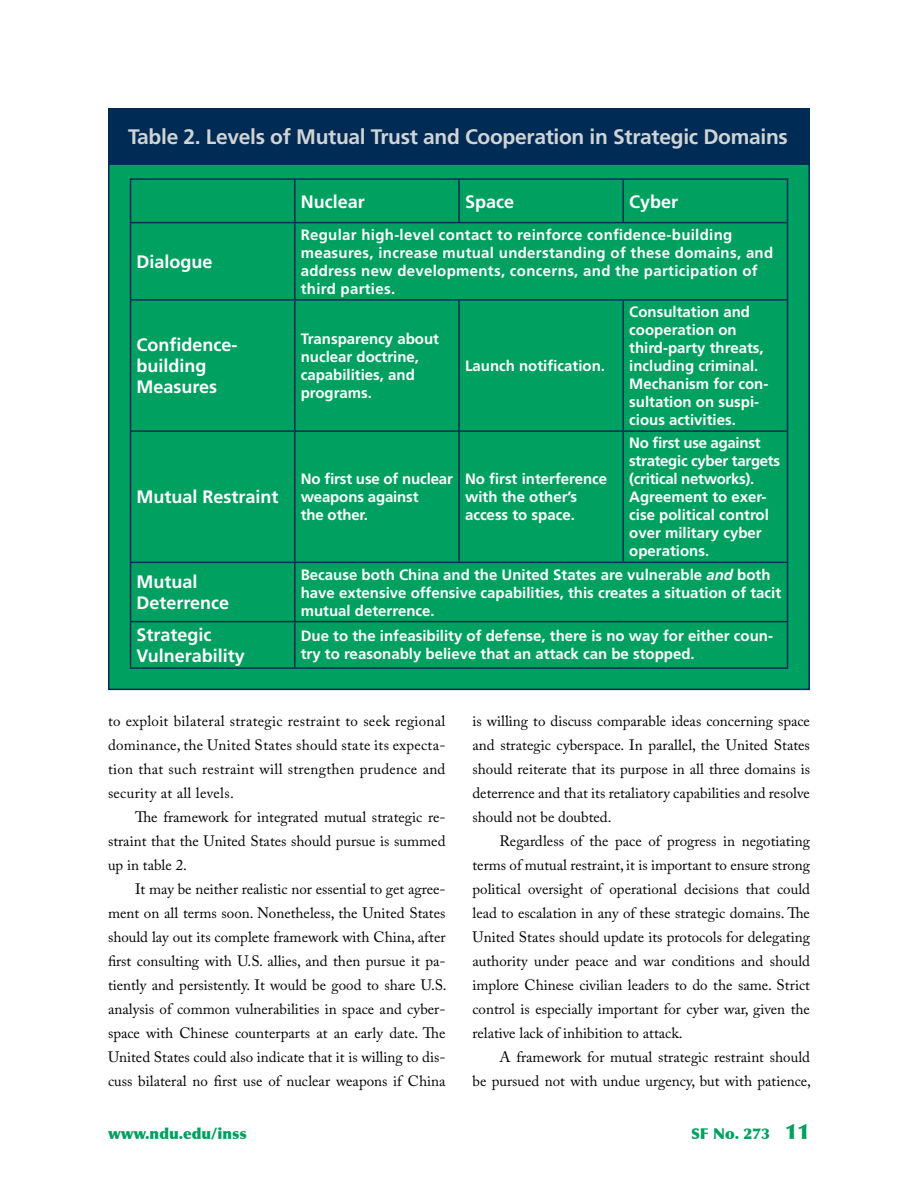
<style>
.page{position:relative;width:918px;height:1188px;background:#fff}
.page>*{position:absolute;margin:0;border:0;box-sizing:border-box;transform-origin:0 0}
.t1{font:700 21px "Frutiger LT Std";letter-spacing:-.015em;color:#d1d3d4}
.t2{font:700 18px/21px "Frutiger LT Std";color:#fff}
.t3{font:15px/24px "Adobe Caslon Pro";color:#000;text-align:justify}
.t4{font:700 15px/18px "Frutiger LT Std";color:#fff}
.t5{font:700 15px/18px "Frutiger LT Std";letter-spacing:.02em;color:#fff}
.t6{font:700 15px/18px "Frutiger LT Std";letter-spacing:-.02em;color:#fff}
.t7{font:900 15px "Optima";color:#00a160}
.s1{font-style:italic}
.s2{font-size:21px}
</style>
<div class="page">
<div style="left:108px;top:136px;width:702px;height:554px;background:#00a160;border:2px solid #002b54"></div>
<div style="left:108px;top:108px;width:702px;height:56px;background:#002b54"></div>
<hr style="left:130px;top:178px;width:165px;height:2px;background:#002b54">
<hr style="left:295px;top:178px;width:164px;height:2px;background:#002b54">
<hr style="left:294px;top:180px;width:2px;height:42px;background:#002b54">
<hr style="left:459px;top:178px;width:164px;height:2px;background:#002b54">
<hr style="left:458px;top:180px;width:2px;height:42px;background:#002b54">
<hr style="left:623px;top:178px;width:165px;height:2px;background:#002b54">
<hr style="left:622px;top:180px;width:2px;height:42px;background:#002b54">
<hr style="left:787px;top:180px;width:1px;height:42px;background:#002b54">
<hr style="left:130px;top:222px;width:165px;height:1px;background:#002b54">
<hr style="left:295px;top:222px;width:164px;height:1px;background:#002b54">
<hr style="left:294px;top:223px;width:2px;height:76px;background:#002b54">
<hr style="left:459px;top:222px;width:164px;height:1px;background:#002b54">
<hr style="left:623px;top:222px;width:165px;height:1px;background:#002b54">
<hr style="left:787px;top:223px;width:1px;height:76px;background:#002b54">
<hr style="left:130px;top:299px;width:165px;height:2px;background:#002b54">
<hr style="left:295px;top:299px;width:164px;height:2px;background:#002b54">
<hr style="left:294px;top:301px;width:2px;height:129px;background:#002b54">
<hr style="left:459px;top:299px;width:164px;height:2px;background:#002b54">
<hr style="left:458px;top:301px;width:2px;height:129px;background:#002b54">
<hr style="left:623px;top:299px;width:165px;height:2px;background:#002b54">
<hr style="left:622px;top:301px;width:2px;height:129px;background:#002b54">
<hr style="left:787px;top:301px;width:1px;height:129px;background:#002b54">
<hr style="left:130px;top:430px;width:165px;height:2px;background:#002b54">
<hr style="left:295px;top:430px;width:164px;height:2px;background:#002b54">
<hr style="left:294px;top:432px;width:2px;height:130px;background:#002b54">
<hr style="left:459px;top:430px;width:164px;height:2px;background:#002b54">
<hr style="left:458px;top:432px;width:2px;height:130px;background:#002b54">
<hr style="left:623px;top:430px;width:165px;height:2px;background:#002b54">
<hr style="left:622px;top:432px;width:2px;height:130px;background:#002b54">
<hr style="left:787px;top:432px;width:1px;height:130px;background:#002b54">
<hr style="left:130px;top:562px;width:165px;height:1px;background:#002b54">
<hr style="left:295px;top:562px;width:164px;height:1px;background:#002b54">
<hr style="left:294px;top:563px;width:2px;height:58px;background:#002b54">
<hr style="left:459px;top:562px;width:164px;height:1px;background:#002b54">
<hr style="left:623px;top:562px;width:165px;height:1px;background:#002b54">
<hr style="left:787px;top:563px;width:1px;height:58px;background:#002b54">
<hr style="left:130px;top:621px;width:165px;height:1px;background:#002b54">
<hr style="left:295px;top:621px;width:164px;height:1px;background:#002b54">
<hr style="left:294px;top:622px;width:2px;height:45px;background:#002b54">
<hr style="left:459px;top:621px;width:164px;height:1px;background:#002b54">
<hr style="left:623px;top:621px;width:165px;height:1px;background:#002b54">
<hr style="left:787px;top:622px;width:1px;height:45px;background:#002b54">
<hr style="left:130px;top:667px;width:165px;height:2px;background:#002b54">
<hr style="left:295px;top:667px;width:164px;height:2px;background:#002b54">
<hr style="left:459px;top:667px;width:164px;height:2px;background:#002b54">
<hr style="left:623px;top:667px;width:165px;height:2px;background:#002b54">
<hr style="left:130px;top:180px;width:1px;height:42px;background:#002b54">
<hr style="left:130px;top:223px;width:1px;height:76px;background:#002b54">
<hr style="left:130px;top:301px;width:1px;height:129px;background:#002b54">
<hr style="left:130px;top:432px;width:1px;height:130px;background:#002b54">
<hr style="left:130px;top:563px;width:1px;height:58px;background:#002b54">
<hr style="left:130px;top:622px;width:1px;height:45px;background:#002b54">
<h1 class="t1" style="left:128px;top:124px;width:661px">Table 2. Levels of Mutual Trust and Cooperation in Strategic Domains</h1>
<p class="t2" style="left:137px;top:251px;width:78px">Dialogue</p>
<p class="t2" style="left:301px;top:191px;width:66px">Nuclear</p>
<p class="t2" style="left:465px;top:191px;width:51px">Space</p>
<p class="t2" style="left:629px;top:191px;width:51px">Cyber</p>
<p class="t5" style="left:301px;top:226px;width:474px">Regular high-level contact to reinforce confidence-building measures, increase mutual understanding of these domains, and address new developments, concerns, and the participation of third parties.</p>
<p class="t2" style="left:137px;top:335px;width:102px">Confidence&shy;building<br>Measures</p>
<p class="t4" style="left:301px;top:330px;width:140px">Transparency about nuclear doctrine, capabilities, and programs.</p>
<p class="t4" style="left:465px;top:357px;width:142px">Launch notification.</p>
<p class="t2" style="left:137px;top:487px;width:144px">Mutual Restraint</p>
<p class="t4" style="left:301px;top:470px;width:154px">No first use of nuclear weapons against<br>the other.</p>
<p class="t4" style="left:465px;top:470px;width:144px">No first interference with the other’s access to space.</p>
<p class="t4" style="left:629px;top:303px;width:141px">Consultation and cooperation on third-party threats, including criminal.<br>Mechanism for con&shy;sultation on suspi&shy;cious activities.</p>
<p class="t6" style="left:629px;top:434px;width:152px">No first use against strategic cyber targets (critical networks).<br>Agreement to exer&shy;cise political control over military cyber operations.</p>
<p class="t2" style="left:137px;top:572px;width:94px">Mutual<br>Deterrence</p>
<p class="t4" style="left:301px;top:565px;width:482px">Because both China and the United States are vulnerable <span class="s1">and</span> both have extensive offensive capabilities, this creates a situation of tacit mutual deterrence.</p>
<p class="t2" style="left:137px;top:624px;width:110px">Strategic<br>Vulnerability</p>
<p class="t4" style="left:301px;top:627px;width:474px">Due to the infeasibility of defense, there is no way for either coun&shy;try to reasonably believe that an attack can be stopped.</p>
<p class="t3" style="left:108px;top:709px;width:339px">to exploit bilateral strategic restraint to seek regional dominance, the United States should state its expecta&shy;tion that such restraint will strengthen prudence and security at all levels.</p>
<p class="t3" style="left:108px;top:805px;width:339px;text-indent:27px">The framework for integrated mutual strategic re&shy;straint that the United States should pursue is summed up in table 2.</p>
<p class="t3" style="left:108px;top:877px;width:340px;text-indent:27px">It may be neither realistic nor essential to get agree&shy;ment on all terms soon. Nonetheless, the United States should lay out its complete framework with China, after first consulting with U.S. allies, and then pursue it pa&shy;tiently and persistently. It would be good to share U.S. analysis of common vulnerabilities in space and cyber&shy;space with Chinese counterparts at an early date. The United States could also indicate that it is willing to dis&shy;cuss bilateral no first use of nuclear weapons if China</p>
<p class="t3" style="left:472px;top:709px;width:339px">is willing to discuss comparable ideas concerning space and strategic cyberspace. In parallel, the United States should reiterate that its purpose in all three domains is deterrence and that its retaliatory capabilities and resolve should not be doubted.</p>
<p class="t3" style="left:472px;top:829px;width:339px;text-indent:27px">Regardless of the pace of progress in negotiating terms of mutual restraint, it is important to ensure strong political oversight of operational decisions that could lead to escalation in any of these strategic domains. The United States should update its protocols for delegating authority under peace and war conditions and should implore Chinese civilian leaders to do the same. Strict control is especially important for cyber war, given the relative lack of inhibition to attack.</p>
<p class="t3" style="left:472px;top:1045px;width:340px;text-align:right">A framework for mutual strategic restraint should<br>be pursued not with undue urgency, but with patience,</p>
<p class="t7" style="left:108px;top:1125px;width:140px">www.ndu.edu/inss</p>
<p class="t7" style="left:691px;top:1125px;width:120px">SF No. 273 <span class="s2">11</span></p>
</div>
